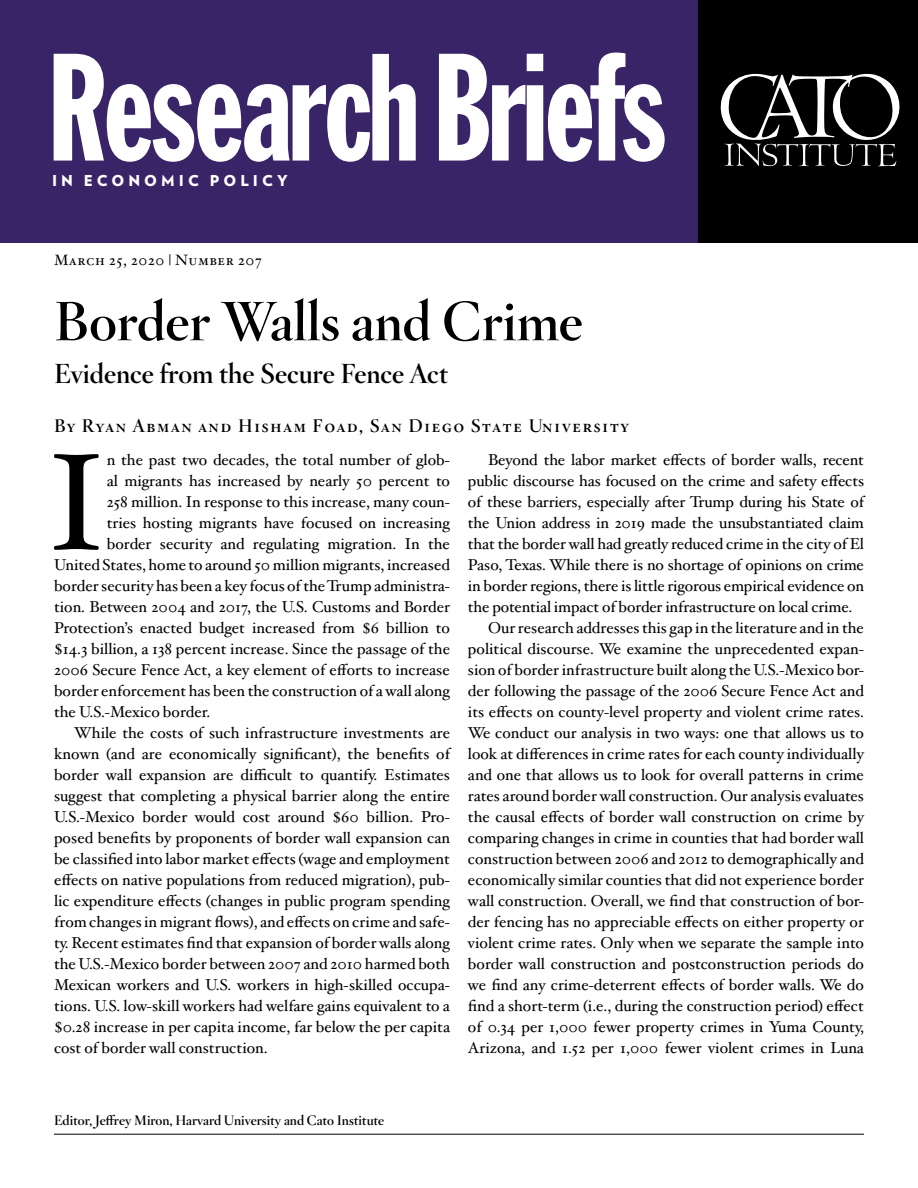
<style>
.page{position:relative;width:918px;height:1188px;background:#fff}
.page>*{position:absolute;margin:0;border:0;box-sizing:border-box;transform-origin:0 0}
.t1{font:150px "Franklin Gothic Std Extra Cond";letter-spacing:-.015em;color:#fff;scale:.95 1}
.t2{font:137.55px "Hoefler Txt";color:#000}
.t3{font:700 54px "Hoefler Titling";color:#000}
.t4{font:700 27px "Hoefler Titling";color:#000}
.t5{font:18px "Hoefler Titling Bold SC";letter-spacing:.075em;color:#000}
.t6{font:15.75px "Hoefler Txt";color:#000}
.t7{font:15px "Hoefler Txt";letter-spacing:.05em;color:#000}
.t8{font:900 15px "Verlag";letter-spacing:.27em;color:#fff}
.t9{font:700 13.5px "Hoefler Titling";color:#000}
</style>
<div class="page">
<div style="left:0;top:0;width:698px;height:243px;background:#392468"></div>
<div style="left:698px;top:0;width:220px;height:243px;background:#000"></div>
<svg style="left:720px;top:73px;width:180px;height:94px"></svg>
<hr style="left:54px;top:1134px;width:810px;height:1px;background:#000">
<h1 class="t1" style="left:48px;top:28px;width:653px">Research Briefs</h1>
<p class="t8" style="left:52px;top:168px;width:237px">IN ECONOMIC POLICY</p>
<p class="t7" style="left:54px;top:249px;width:209px">March 25, 2020 | Number 207</p>
<h3 class="t3" style="left:54px;top:278px;width:530px">Border Walls and Crime</h3>
<h3 class="t4" style="left:54px;top:352px;width:396px">Evidence from the Secure Fence Act</h3>
<p class="t5" style="left:54px;top:413px;width:577px">By Ryan Abman and Hisham Foad, San Diego State University</p>
<h2 class="t2" style="left:46px;top:400px;width:62px">I</h2>
<p class="t6" style="left:107px;top:448px;width:345px">n the past two decades, the total number of glob-</p>
<p class="t6" style="left:488px;top:448px;width:377px">Beyond the labor market effects of border walls, recent</p>
<p class="t6" style="left:468px;top:469px;width:398px">public discourse has focused on the crime and safety effects</p>
<p class="t6" style="left:468px;top:490px;width:398px">of these barriers, especially after Trump during his State of</p>
<p class="t6" style="left:468px;top:511px;width:395px">the Union address in 2019 made the unsubstantiated claim</p>
<p class="t6" style="left:468px;top:532px;width:398px">that the border wall had greatly reduced crime in the city of El</p>
<p class="t6" style="left:468px;top:553px;width:398px">Paso, Texas. While there is no shortage of opinions on crime</p>
<p class="t6" style="left:468px;top:574px;width:398px">in border regions, there is little rigorous empirical evidence on</p>
<p class="t6" style="left:468px;top:595px;width:386px">the potential impact of border infrastructure on local crime.</p>
<p class="t6" style="left:488px;top:616px;width:377px">Our research addresses this gap in the literature and in the</p>
<p class="t6" style="left:468px;top:637px;width:397px">political discourse. We examine the unprecedented expan-</p>
<p class="t6" style="left:468px;top:658px;width:398px">sion of border infrastructure built along the U.S.-Mexico bor-</p>
<p class="t6" style="left:468px;top:679px;width:398px">der following the passage of the 2006 Secure Fence Act and</p>
<p class="t6" style="left:468px;top:700px;width:397px">its effects on county-level property and violent crime rates.</p>
<p class="t6" style="left:468px;top:721px;width:397px">We conduct our analysis in two ways: one that allows us to</p>
<p class="t6" style="left:468px;top:742px;width:397px">look at differences in crime rates for each county individually</p>
<p class="t6" style="left:468px;top:763px;width:398px">and one that allows us to look for overall patterns in crime</p>
<p class="t6" style="left:468px;top:784px;width:398px">rates around border wall construction. Our analysis evaluates</p>
<p class="t6" style="left:468px;top:805px;width:397px">the causal effects of border wall construction on crime by</p>
<p class="t6" style="left:468px;top:826px;width:398px">comparing changes in crime in counties that had border wall</p>
<p class="t6" style="left:468px;top:847px;width:398px">construction between 2006 and 2012 to demographically and</p>
<p class="t6" style="left:468px;top:868px;width:398px">economically similar counties that did not experience border</p>
<p class="t6" style="left:468px;top:889px;width:398px">wall construction. Overall, we find that construction of bor-</p>
<p class="t6" style="left:468px;top:910px;width:397px">der fencing has no appreciable effects on either property or</p>
<p class="t6" style="left:468px;top:931px;width:398px">violent crime rates. Only when we separate the sample into</p>
<p class="t6" style="left:468px;top:952px;width:398px">border wall construction and postconstruction periods do</p>
<p class="t6" style="left:468px;top:973px;width:397px">we find any crime-deterrent effects of border walls. We do</p>
<p class="t6" style="left:468px;top:994px;width:398px">find a short-term (i.e., during the construction period) effect</p>
<p class="t6" style="left:468px;top:1015px;width:397px">of 0.34 per 1,000 fewer property crimes in Yuma County,</p>
<p class="t6" style="left:468px;top:1036px;width:398px">Arizona, and 1.52 per 1,000 fewer violent crimes in Luna</p>
<p class="t6" style="left:107px;top:469px;width:345px">al migrants has increased by nearly 50 percent to</p>
<p class="t6" style="left:107px;top:490px;width:345px">258 million. In response to this increase, many coun-</p>
<p class="t6" style="left:107px;top:511px;width:345px">tries hosting migrants have focused on increasing</p>
<p class="t6" style="left:107px;top:532px;width:345px">border security and regulating migration. In the</p>
<p class="t6" style="left:54px;top:553px;width:397px">United States, home to around 50 million migrants, increased</p>
<p class="t6" style="left:54px;top:574px;width:398px">border security has been a key focus of the Trump administra-</p>
<p class="t6" style="left:54px;top:595px;width:398px">tion. Between 2004 and 2017, the U.S. Customs and Border</p>
<p class="t6" style="left:54px;top:616px;width:398px">Protection’s enacted budget increased from $6 billion to</p>
<p class="t6" style="left:54px;top:637px;width:398px">$14.3 billion, a 138 percent increase. Since the passage of the</p>
<p class="t6" style="left:54px;top:658px;width:397px">2006 Secure Fence Act, a key element of efforts to increase</p>
<p class="t6" style="left:54px;top:679px;width:398px">border enforcement has been the construction of a wall along</p>
<p class="t6" style="left:54px;top:700px;width:158px">the U.S.-Mexico border.</p>
<p class="t6" style="left:74px;top:721px;width:377px">While the costs of such infrastructure investments are</p>
<p class="t6" style="left:54px;top:742px;width:398px">known (and are economically significant), the benefits of</p>
<p class="t6" style="left:54px;top:763px;width:398px">border wall expansion are difficult to quantify. Estimates</p>
<p class="t6" style="left:54px;top:784px;width:398px">suggest that completing a physical barrier along the entire</p>
<p class="t6" style="left:54px;top:805px;width:398px">U.S.-Mexico border would cost around $60 billion. Pro-</p>
<p class="t6" style="left:54px;top:826px;width:397px">posed benefits by proponents of border wall expansion can</p>
<p class="t6" style="left:54px;top:847px;width:398px">be classified into labor market effects (wage and employment</p>
<p class="t6" style="left:54px;top:868px;width:398px">effects on native populations from reduced migration), pub-</p>
<p class="t6" style="left:54px;top:889px;width:398px">lic expenditure effects (changes in public program spending</p>
<p class="t6" style="left:54px;top:910px;width:397px">from changes in migrant flows), and effects on crime and safe-</p>
<p class="t6" style="left:54px;top:931px;width:397px">ty. Recent estimates find that expansion of border walls along</p>
<p class="t6" style="left:54px;top:952px;width:397px">the U.S.-Mexico border between 2007 and 2010 harmed both</p>
<p class="t6" style="left:54px;top:973px;width:397px">Mexican workers and U.S. workers in high-skilled occupa-</p>
<p class="t6" style="left:54px;top:994px;width:398px">tions. U.S. low-skill workers had welfare gains equivalent to a</p>
<p class="t6" style="left:54px;top:1015px;width:398px">$0.28 increase in per capita income, far below the per capita</p>
<p class="t6" style="left:54px;top:1036px;width:215px">cost of border wall construction.</p>
<p class="t9" style="left:54px;top:1110px;width:332px">Editor, Jeffrey Miron, Harvard University and Cato Institute</p>
</div>
